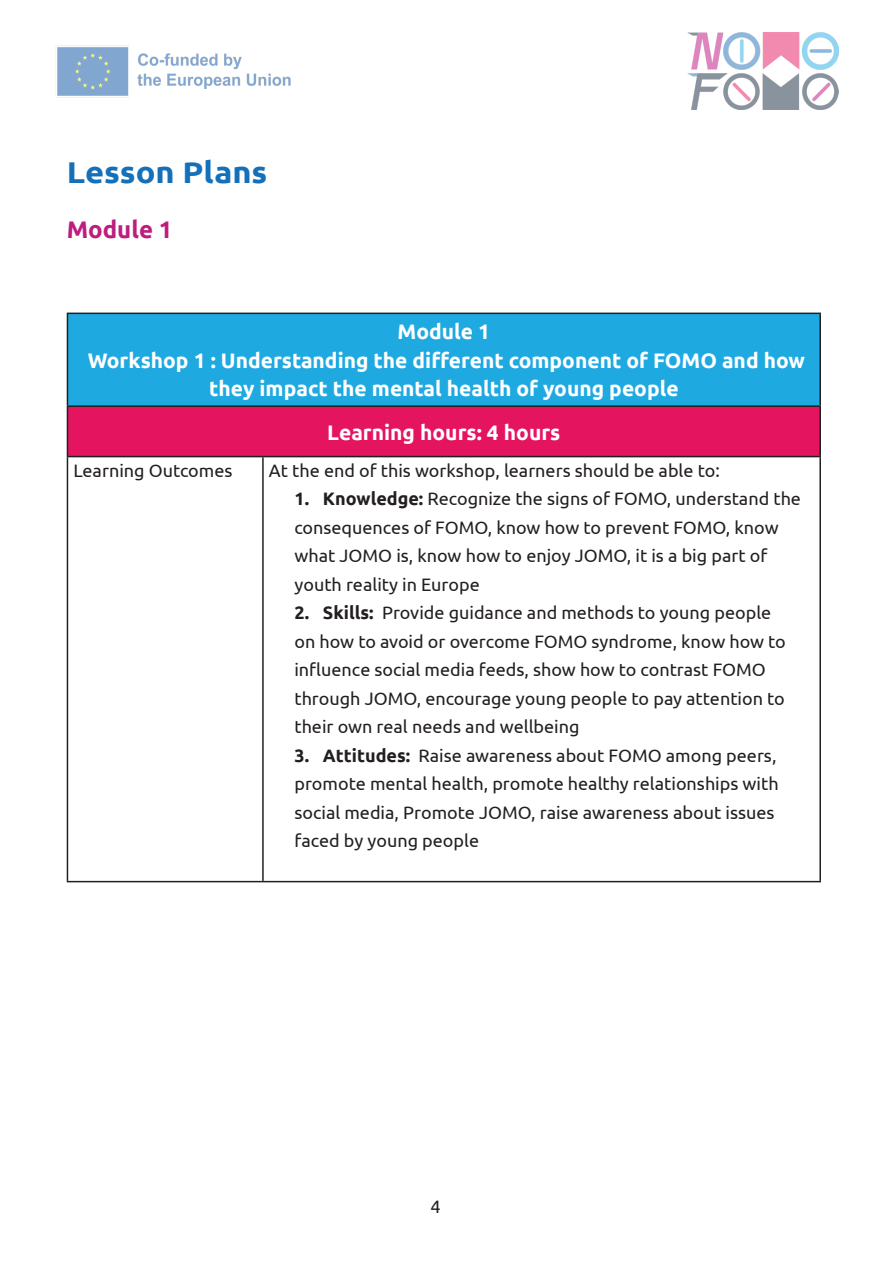
<style>
.page{position:relative;width:893px;height:1263px;background:#fff}
.page>*{position:absolute;margin:0;border:0;box-sizing:border-box;transform-origin:0 0}
.t1{font:700 30px "Ubuntu";color:#1471b9;scale:1.09 1}
.t2{font:700 24px "Ubuntu";color:#be1d7e}
.Table{font:700 21px/28.5px "Ubuntu";color:#fff;text-align:center}
.t3{font:18px/28.5px "Ubuntu";color:#231f20}
.s1{font-weight:700}
</style>
<div class="page">
<img style="left:56px;top:45px;width:235px;height:53px">
<img style="left:687px;top:33px;width:152px;height:77px">
<div style="left:67px;top:313px;width:753px;height:93px;background:#1fa9e1"></div>
<div style="left:67px;top:406px;width:753px;height:51px;background:#e5145f"></div>
<hr style="left:67px;top:313px;width:196px;height:1px;background:#231f20">
<hr style="left:67px;top:314px;width:1px;height:91px;background:#231f20">
<hr style="left:263px;top:313px;width:558px;height:1px;background:#231f20">
<hr style="left:819px;top:314px;width:2px;height:91px;background:#231f20">
<hr style="left:67px;top:405px;width:196px;height:2px;background:#231f20">
<hr style="left:67px;top:407px;width:1px;height:49px;background:#231f20">
<hr style="left:263px;top:405px;width:558px;height:2px;background:#231f20">
<hr style="left:819px;top:407px;width:2px;height:49px;background:#231f20">
<hr style="left:67px;top:456px;width:196px;height:1px;background:#231f20">
<hr style="left:67px;top:457px;width:1px;height:424px;background:#231f20">
<hr style="left:263px;top:456px;width:558px;height:1px;background:#231f20">
<hr style="left:262px;top:457px;width:2px;height:424px;background:#231f20">
<hr style="left:819px;top:457px;width:2px;height:424px;background:#231f20">
<hr style="left:67px;top:881px;width:196px;height:1px;background:#231f20">
<hr style="left:263px;top:881px;width:558px;height:1px;background:#231f20">
<p class="t1" style="left:67px;top:154px;width:186px">Lesson Plans</p>
<p class="t2" style="left:67px;top:214px;width:107px">Module 1</p>
<p class="Table" style="left:398px;top:317px;width:94px">Module 1</p>
<p class="Table" style="left:88px;top:346px;width:719px">Workshop 1 : Understanding the different component of FOMO and how they impact the mental health of young people</p>
<p class="Table" style="left:327px;top:417px;width:235px">Learning hours: 4 hours</p>
<p class="t3" style="left:73px;top:455px;width:160px">Learning Outcomes</p>
<p class="t3" style="left:269px;top:455px;width:452px">At the end of this workshop, learners should be able to:</p>
<p class="t3" style="left:294px;top:484px;width:508px"><span class="s1">1. Knowledge:</span> Recognize the signs of FOMO, understand the consequences of FOMO, know how to prevent FOMO, know what JOMO is, know how to enjoy JOMO, it is a big part of youth reality in Europe</p>
<p class="t3" style="left:294px;top:598px;width:493px"><span class="s1">2. Skills:</span> Provide guidance and methods to young people on how to avoid or overcome FOMO syndrome, know how to influence social media feeds, show how to contrast FOMO through JOMO, encourage young people to pay attention to their own real needs and wellbeing</p>
<p class="t3" style="left:294px;top:740px;width:486px"><span class="s1">3. Attitudes:</span> Raise awareness about FOMO among peers, promote mental health, promote healthy relationships with social media, Promote JOMO, raise awareness about issues faced by young people</p>
<p class="t3" style="left:430px;top:1191px;width:12px">4</p>
</div>
